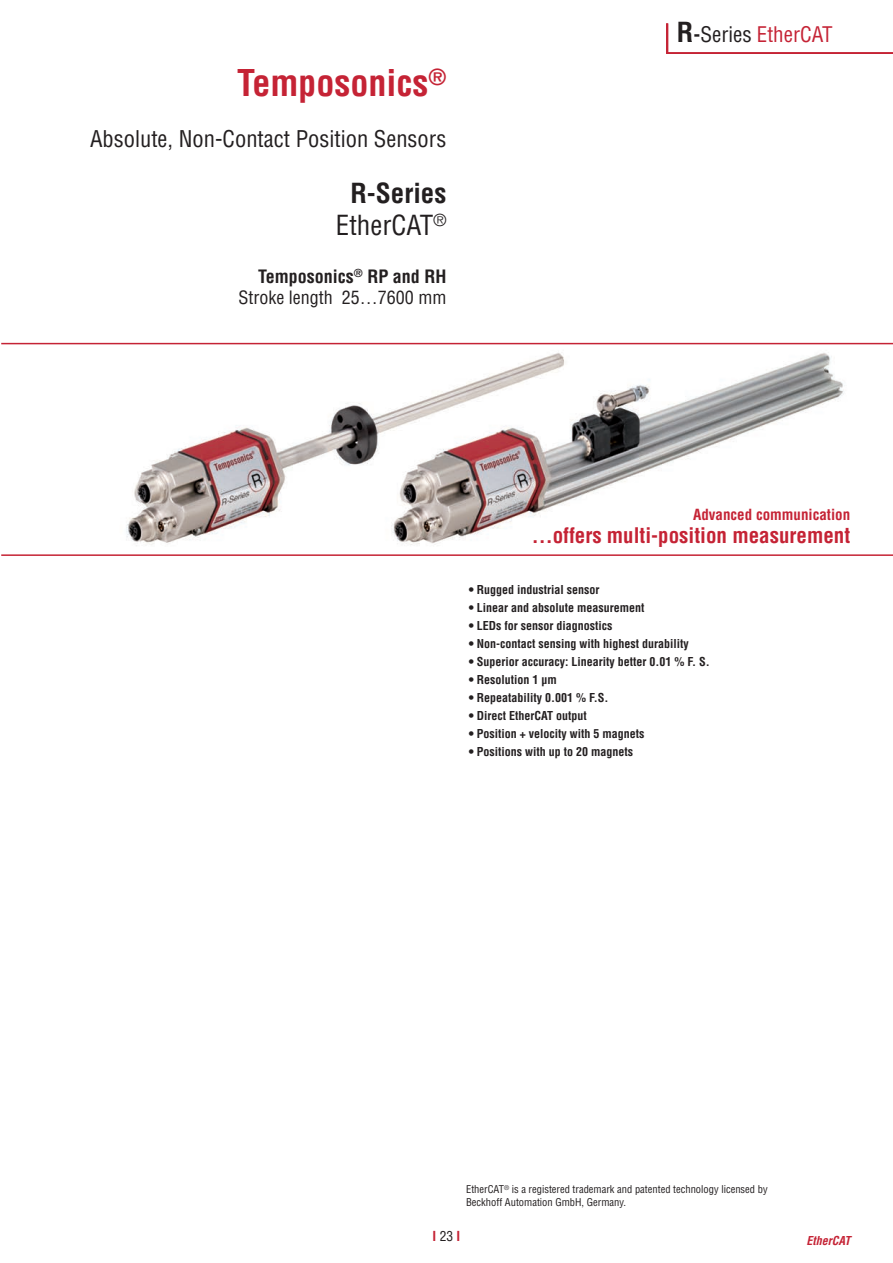
<style>
.page{position:relative;width:893px;height:1263px;background:#fff}
.page>*{position:absolute;margin:0;border:0;box-sizing:border-box;transform-origin:0 0}
.t1{font:700 condensed 36px "Helvetica LT Std";color:#c52335}
.t2{font:700 condensed 27px/32.4px "Helvetica LT Std";color:#231f20;text-align:center}
.t3{font:condensed 22.5px "Helvetica LT Std";color:#231f20}
.t4{font:700 condensed 21px "Helvetica LT Std";color:#c52335}
.t5{font:condensed 21px "Helvetica LT Std";color:#c52335}
.t6{font:condensed 18px/21.6px "Helvetica LT Std";color:#231f20;text-align:right}
.t7{font:700 condensed 15px "Helvetica LT Std";color:#c52335}
.t8{font:700 condensed 13.5px "Helvetica LT Std";color:#c52335}
.t9{font:700 condensed 12px "Helvetica LT Std";color:#231f20}
.t10{font:italic 700 condensed 12px "Helvetica LT Std";color:#c52335}
.t11{font:condensed 10.5px/12.6px "Helvetica LT Std";color:#231f20}
.s1{font-weight:400}
.s2{font-weight:700}
.s3{font-weight:700;font-size:27px;color:#231f20}
.s4{font-weight:700;color:#231f20}
.s5{color:#231f20}
.s6{font-weight:400;color:#231f20}
</style>
<div class="page">
<svg style="left:22px;top:344px;width:871px;height:202px"></svg>
<hr style="left:1px;top:343px;width:892px;height:1px;background:#c52335">
<hr style="left:1px;top:554px;width:892px;height:2px;background:#c52335">
<hr style="left:666px;top:23px;width:2px;height:31px;background:#c52335">
<hr style="left:667px;top:52px;width:226px;height:2px;background:#c52335">
<h1 class="t1" style="left:237px;top:68px;width:211px">Temposonics<sup>®</sup></h1>
<h3 class="t3" style="left:90px;top:130px;width:358px">Absolute, Non-Contact Position Sensors</h3>
<h2 class="t2" style="left:336px;top:179px;width:112px">R-Series<br><span class="s1">EtherCAT</span><sup>®</sup></h2>
<h3 class="t6" style="left:238px;top:266px;width:209px"><span class="s2">Temposonics</span><sup>®</sup> <span class="s2">RP and RH<br></span>Stroke length 25…7600 mm</h3>
<h3 class="t5" style="left:677px;top:26px;width:157px"><span class="s3">R</span><span class="s4">-</span><span class="s5">Series</span> EtherCAT</h3>
<p class="t7" style="left:693px;top:509px;width:159px">Advanced communication</p>
<h3 class="t4" style="left:532px;top:526px;width:320px">...offers multi-position measurement</h3>
<p class="t9" style="left:469px;top:585px;width:132px">• Rugged industrial sensor</p>
<p class="t9" style="left:469px;top:603px;width:177px">• Linear and absolute measurement</p>
<p class="t9" style="left:469px;top:621px;width:145px">• LEDs for sensor diagnostics</p>
<p class="t9" style="left:469px;top:639px;width:222px">• Non-contact sensing with highest durability</p>
<p class="t9" style="left:469px;top:657px;width:243px">• Superior accuracy: Linearity better 0.01 % F. S.</p>
<p class="t9" style="left:469px;top:675px;width:90px">• Resolution 1 μm</p>
<p class="t9" style="left:469px;top:693px;width:141px">• Repeatability 0.001 % F.S.</p>
<p class="t9" style="left:469px;top:711px;width:120px">• Direct EtherCAT output</p>
<p class="t9" style="left:469px;top:729px;width:177px">• Position + velocity with 5 magnets</p>
<p class="t9" style="left:469px;top:747px;width:166px">• Positions with up to 20 magnets</p>
<p class="t11" style="left:466px;top:1183px;width:303px">EtherCAT<sup>®</sup> is a registered trademark and patented technology licensed by<br>Beckhoff Automation GmbH, Germany.</p>
<p class="t8" style="left:433px;top:1230px;width:29px">I<span class="s6">23</span>I</p>
<p class="t10" style="left:806px;top:1235px;width:46px">EtherCAT</p>
</div>
